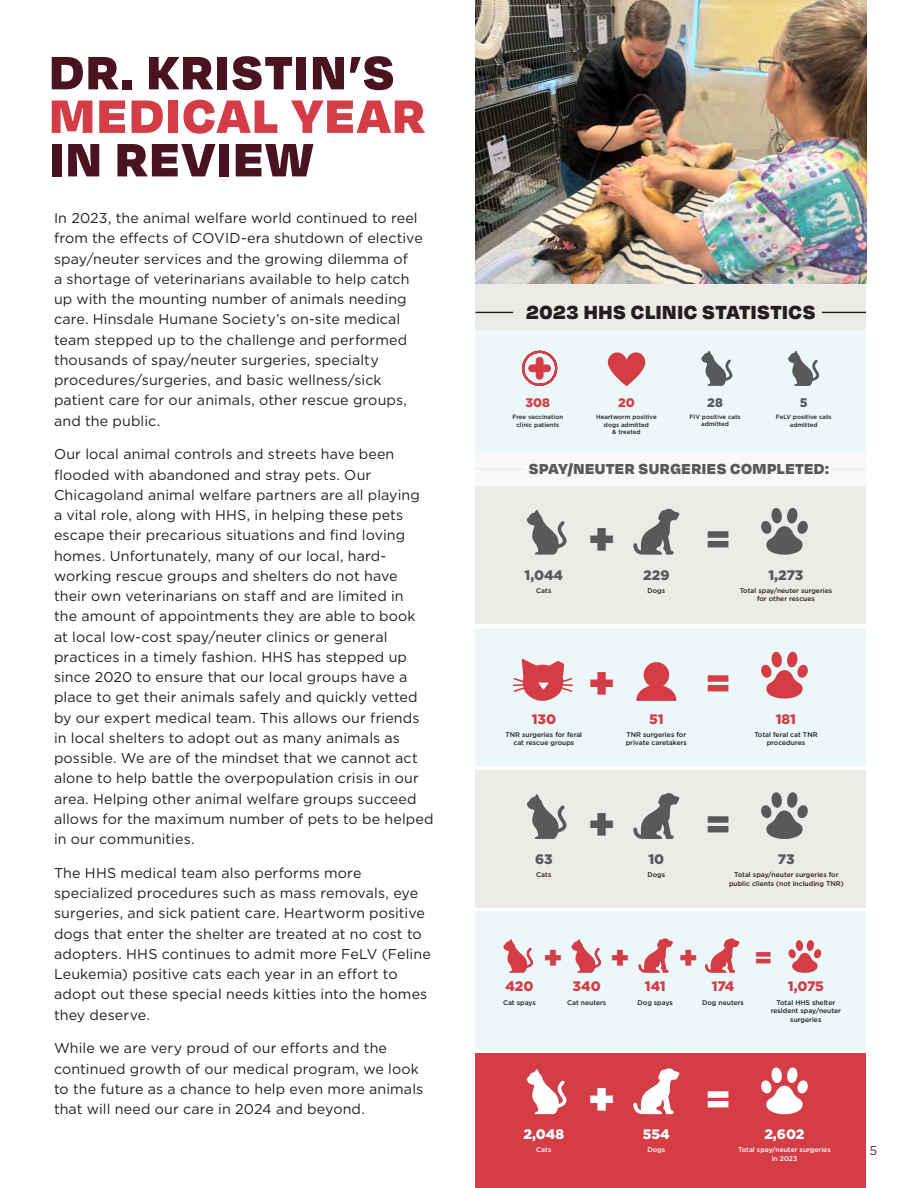
<style>
.page{position:relative;width:918px;height:1188px;background:#fff}
.page>*{position:absolute;margin:0;border:0;box-sizing:border-box;transform-origin:0 0}
.t1{font:900 54px "Degular";letter-spacing:.04em;color:#4a1321}
.t2{font:900 54px "Degular";letter-spacing:.045em;color:#d43d46}
.t3{font:900 48.45px "Degular";color:#58595b}
.t4{font:900 48.45px "Degular";color:#fff}
.t5{font:900 48.45px "Degular";color:#d43d46}
.t6{font:900 33.9px "Degular";color:#d43d46}
.t7{font:900 21.9px "Degular";letter-spacing:.02em;color:#231f20}
.t8{font:900 16.65px "Degular";letter-spacing:.03em;color:#58595b}
.t9{font:14.25px/20.2px "Gotham";letter-spacing:.01em;color:#231f20}
.t10{font:900 13.8px "Gotham";color:#d43d46}
.t11{font:900 13.8px "Gotham";color:#58595b}
.t12{font:900 13.8px "Gotham";color:#fff}
.t13{font:12.75px "Gotham";color:#632533}
.t14{font:900 12.45px "Gotham";color:#d43d46}
.t15{font:900 12.45px "Gotham";color:#58595b}
.t16{font:500 6.75px/8.7px "Gotham";color:#231f20;text-align:center}
.t17{font:500 6.75px/8.7px "Gotham";color:#fff;text-align:center}
.t18{font:500 6.15px/7.8px "Gotham";color:#231f20;text-align:center}
</style>
<div class="page">
<div style="left:476px;top:0;width:390px;height:347px;background:#edebe8"></div>
<div style="left:476px;top:409px;width:390px;height:133px;background:#f9f8f6"></div>
<img style="left:476px;top:0;width:390px;height:284px">
<div style="left:476px;top:330px;width:390px;height:124px;background:#ebf7f8"></div>
<svg style="left:608px;top:352px;width:38px;height:34px"></svg>
<svg style="left:701px;top:350px;width:32px;height:36px"></svg>
<svg style="left:788px;top:351px;width:32px;height:35px"></svg>
<svg style="left:522px;top:350px;width:36px;height:36px"></svg>
<div style="left:476px;top:486px;width:390px;height:138px;background:#edebe8"></div>
<div style="left:476px;top:770px;width:390px;height:137px;background:#edebe8"></div>
<div style="left:476px;top:1053px;width:390px;height:135px;background:#d43d46"></div>
<div style="left:476px;top:628px;width:390px;height:138px;background:#ebf7f8"></div>
<div style="left:476px;top:911px;width:390px;height:138px;background:#ebf7f8"></div>
<svg style="left:636px;top:662px;width:41px;height:39px"></svg>
<svg style="left:633px;top:508px;width:47px;height:47px"></svg>
<svg style="left:633px;top:793px;width:47px;height:46px"></svg>
<svg style="left:633px;top:1068px;width:47px;height:46px"></svg>
<svg style="left:638px;top:938px;width:35px;height:35px"></svg>
<svg style="left:705px;top:938px;width:35px;height:35px"></svg>
<svg style="left:503px;top:939px;width:30px;height:34px"></svg>
<svg style="left:527px;top:510px;width:40px;height:45px"></svg>
<svg style="left:527px;top:794px;width:40px;height:45px"></svg>
<svg style="left:527px;top:1069px;width:40px;height:45px"></svg>
<svg style="left:571px;top:939px;width:31px;height:34px"></svg>
<svg style="left:761px;top:508px;width:47px;height:47px"></svg>
<svg style="left:761px;top:792px;width:47px;height:47px"></svg>
<svg style="left:761px;top:1067px;width:47px;height:47px"></svg>
<svg style="left:788px;top:940px;width:33px;height:33px"></svg>
<svg style="left:761px;top:651px;width:47px;height:48px"></svg>
<hr style="left:476px;top:468px;width:48px;height:2px;background:#edebe8">
<hr style="left:476px;top:312px;width:37px;height:1px;background:#231f20">
<hr style="left:834px;top:468px;width:32px;height:2px;background:#edebe8">
<hr style="left:822px;top:312px;width:44px;height:1px;background:#231f20">
<svg style="left:512px;top:659px;width:61px;height:42px"></svg>
<h1 class="t1" style="left:50px;top:37px;width:346px">DR. KRISTIN’S</h1>
<h1 class="t2" style="left:50px;top:81px;width:377px">MEDICAL YEAR</h1>
<h1 class="t1" style="left:50px;top:124px;width:265px">IN REVIEW</h1>
<p class="t9" style="left:54px;top:208px;width:370px">In 2023, the animal welfare world continued to reel from the effects of COVID-era shutdown of elective spay/neuter services and the growing dilemma of<br>a shortage of veterinarians available to help catch up with the mounting number of animals needing care. Hinsdale Humane Society’s on-site medical team stepped up to the challenge and performed thousands of spay/neuter surgeries, specialty procedures/surgeries, and basic wellness/sick patient care for our animals, other rescue groups, and the public.</p>
<p class="t9" style="left:54px;top:444px;width:381px">Our local animal controls and streets have been flooded with abandoned and stray pets. Our Chicagoland animal welfare partners are all playing<br>a vital role, along with HHS, in helping these pets escape their precarious situations and find loving homes. Unfortunately, many of our local, hard&shy;working rescue groups and shelters do not have their own veterinarians on staff and are limited in<br>the amount of appointments they are able to book<br>at local low-cost spay/neuter clinics or general practices in a timely fashion. HHS has stepped up since 2020 to ensure that our local groups have a place to get their animals safely and quickly vetted by our expert medical team. This allows our friends in local shelters to adopt out as many animals as possible. We are of the mindset that we cannot act alone to help battle the overpopulation crisis in our area. Helping other animal welfare groups succeed allows for the maximum number of pets to be helped in our communities.</p>
<p class="t9" style="left:54px;top:862px;width:378px">The HHS medical team also performs more specialized procedures such as mass removals, eye surgeries, and sick patient care. Heartworm positive dogs that enter the shelter are treated at no cost to adopters. HHS continues to admit more FeLV (Feline Leukemia) positive cats each year in an effort to adopt out these special needs kitties into the homes they deserve.</p>
<p class="t9" style="left:54px;top:1038px;width:371px">While we are very proud of our efforts and the continued growth of our medical program, we look to the future as a chance to help even more animals that will need our care in 2024 and beyond.</p>
<h3 class="t7" style="left:526px;top:297px;width:291px">2023 HHS CLINIC STATISTICS</h3>
<p class="t14" style="left:526px;top:394px;width:26px">308</p>
<p class="t18" style="left:512px;top:413px;width:52px">Free vaccination clinic patients</p>
<p class="t14" style="left:618px;top:394px;width:18px">20</p>
<p class="t18" style="left:596px;top:413px;width:62px">Heartworm positive dogs admitted<br>&amp; treated</p>
<p class="t15" style="left:707px;top:394px;width:17px">28</p>
<p class="t18" style="left:690px;top:412px;width:53px">FIV positive cats admitted</p>
<p class="t15" style="left:800px;top:394px;width:9px">5</p>
<p class="t18" style="left:776px;top:413px;width:57px">FeLV positive cats admitted</p>
<p class="t8" style="left:529px;top:458px;width:302px">SPAY/NEUTER SURGERIES COMPLETED:</p>
<p class="t11" style="left:525px;top:565px;width:40px">1,044</p>
<p class="t16" style="left:536px;top:586px;width:17px">Cats</p>
<h2 class="t3" style="left:589px;top:507px;width:26px">+</h2>
<p class="t11" style="left:643px;top:565px;width:28px">229</p>
<p class="t16" style="left:648px;top:586px;width:19px">Dogs</p>
<h2 class="t3" style="left:706px;top:507px;width:27px">=</h2>
<p class="t11" style="left:768px;top:565px;width:36px">1,273</p>
<p class="t16" style="left:740px;top:586px;width:94px">Total spay/neuter surgeries for other rescues</p>
<p class="t10" style="left:532px;top:709px;width:26px">130</p>
<p class="t16" style="left:505px;top:730px;width:78px">TNR surgeries for feral cat rescue groups</p>
<h2 class="t5" style="left:589px;top:651px;width:26px">+</h2>
<p class="t10" style="left:649px;top:709px;width:16px">51</p>
<p class="t16" style="left:626px;top:730px;width:63px;text-align:left">TNR surgeries for private caretakers</p>
<h2 class="t5" style="left:706px;top:651px;width:27px">=</h2>
<p class="t10" style="left:776px;top:709px;width:22px">181</p>
<p class="t16" style="left:754px;top:730px;width:65px">Total feral cat TNR procedures</p>
<p class="t11" style="left:535px;top:850px;width:19px">63</p>
<p class="t16" style="left:536px;top:870px;width:17px">Cats</p>
<h3 class="t6" style="left:544px;top:935px;width:19px">+</h3>
<h2 class="t3" style="left:589px;top:792px;width:26px">+</h2>
<p class="t11" style="left:648px;top:850px;width:17px">10</p>
<p class="t16" style="left:648px;top:870px;width:19px">Dogs</p>
<h2 class="t3" style="left:706px;top:792px;width:27px">=</h2>
<p class="t11" style="left:778px;top:850px;width:18px">73</p>
<p class="t16" style="left:729px;top:870px;width:116px">Total spay/neuter surgeries for public clients (not including TNR)</p>
<h3 class="t6" style="left:612px;top:935px;width:19px">+</h3>
<h3 class="t6" style="left:680px;top:935px;width:19px">+</h3>
<h3 class="t6" style="left:754px;top:935px;width:19px">=</h3>
<p class="t10" style="left:505px;top:977px;width:30px">420</p>
<p class="t16" style="left:503px;top:998px;width:34px">Cat spays</p>
<p class="t10" style="left:573px;top:977px;width:30px">340</p>
<p class="t16" style="left:567px;top:998px;width:41px">Cat neuters</p>
<p class="t10" style="left:645px;top:977px;width:22px">141</p>
<p class="t16" style="left:638px;top:998px;width:37px">Dog spays</p>
<p class="t10" style="left:712px;top:977px;width:24px">174</p>
<p class="t16" style="left:702px;top:998px;width:43px">Dog neuters</p>
<p class="t10" style="left:788px;top:977px;width:37px">1,075</p>
<p class="t16" style="left:771px;top:998px;width:72px">Total HHS shelter resident spay/neuter surgeries</p>
<h2 class="t4" style="left:589px;top:1067px;width:26px">+</h2>
<h2 class="t4" style="left:706px;top:1067px;width:27px">=</h2>
<p class="t12" style="left:524px;top:1125px;width:42px">2,048</p>
<p class="t17" style="left:536px;top:1145px;width:17px">Cats</p>
<p class="t12" style="left:643px;top:1125px;width:28px">554</p>
<p class="t17" style="left:648px;top:1145px;width:19px">Dogs</p>
<p class="t12" style="left:764px;top:1125px;width:42px">2,602</p>
<p class="t17" style="left:738px;top:1145px;width:94px">Total spay/neuter surgeries in 2023</p>
<p class="t13" style="left:870px;top:1142px;width:9px">5</p>
</div>
